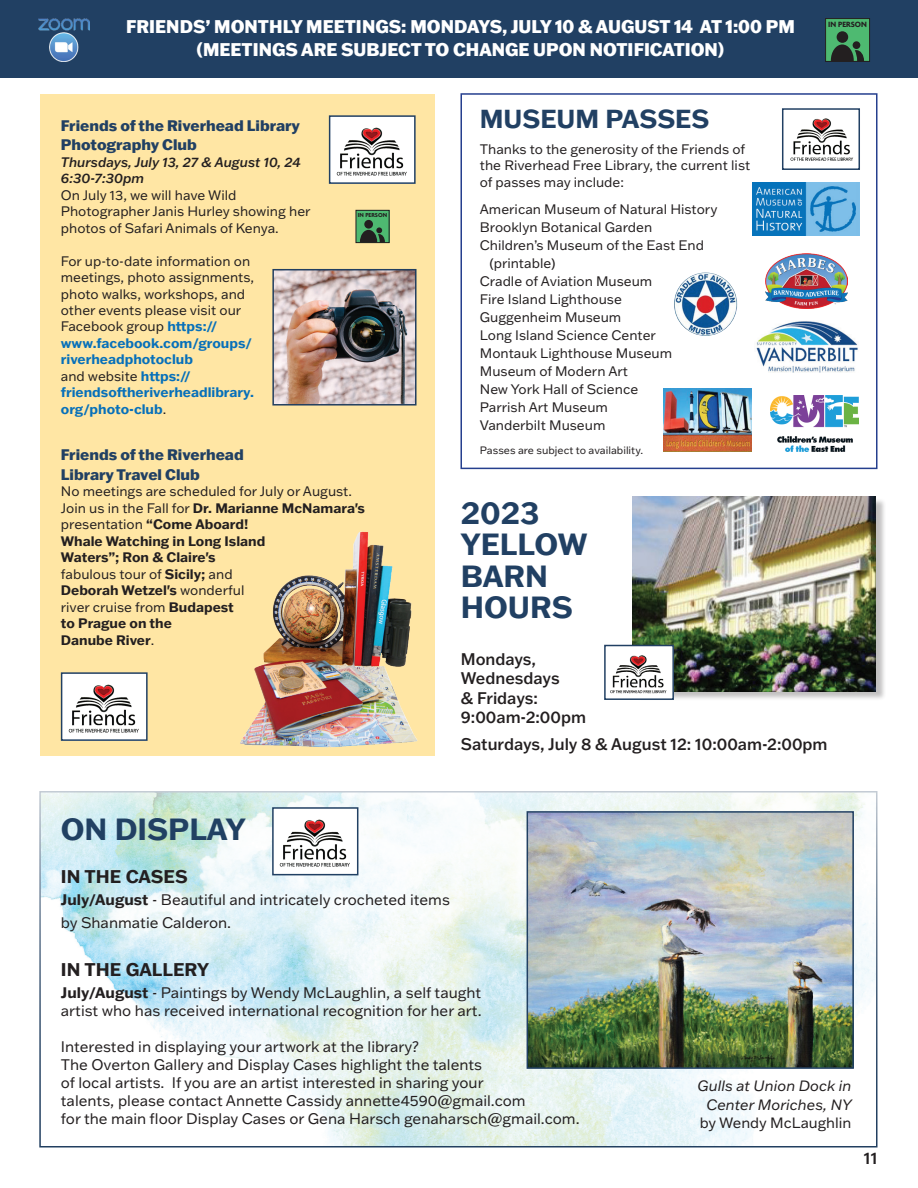
<style>
.page{position:relative;width:918px;height:1188px;background:#fff}
.page>*{position:absolute;margin:0;border:0;box-sizing:border-box;transform-origin:0 0}
.t1{font:700 30px/31.5px "Franklin Gothic ATF";color:#214063}
.t2{font:700 25.5px "Franklin Gothic ATF";color:#214063}
.t3{font:800 18px/22.5px "Franklin Gothic ATF";color:#fff;text-align:center}
.t4{font:700 18px "Franklin Gothic ATF";color:#231f20}
.t5{font:500 16.5px/19.5px "Franklin Gothic ATF";color:#231f20}
.t6{font:15px/18px "Franklin Gothic ATF";color:#231f20}
.t7{font:800 15px/19.5px "Franklin Gothic ATF";color:#214063}
.t8{font:italic 14.7px/18.3px "Franklin Gothic ATF";color:#231f20;text-align:right}
.t9{font:14.7px "Franklin Gothic ATF";color:#231f20}
.t10{font:13.5px/16.5px "Franklin Gothic ATF";color:#231f20}
.t11{font:700 13.5px/16.5px "Franklin Gothic ATF";color:#231f20}
.t12{font:italic 500 13.5px/16.5px "Franklin Gothic ATF";color:#231f20}
.t13{font:10.5px "Franklin Gothic ATF";color:#231f20}
.t14{font:700 8.25px "Agenda";color:#231f20}
.t15{font:700 6.15px "Agenda";color:#231f20}
.s1{font-weight:700;color:#0770ba}
.s2{font-weight:400}
.s3{font-weight:700}
</style>
<div class="page">
<div style="left:40px;top:95px;width:395px;height:661px;background:#ffe6a4"></div>
<img style="left:240px;top:531px;width:178px;height:217px">
<div style="left:0;top:0;width:918px;height:78px;background:#214063"></div>
<div style="left:634px;top:498px;width:252px;height:203px;background:#231f20;opacity:.28"></div>
<img style="left:633px;top:497px;width:243px;height:194px">
<div style="left:356px;top:210px;width:33px;height:33px;background:#4eba71"></div>
<div style="left:356px;top:210px;width:34px;height:33px;border:1px solid #231f20"></div>
<svg style="left:360px;top:220px;width:25px;height:23px"></svg>
<div style="left:605px;top:646px;width:68px;height:53px;background:#fff"></div>
<img style="left:610px;top:655px;width:57px;height:39px">
<div style="left:604px;top:645px;width:70px;height:55px;border:2px solid #214063"></div>
<img style="left:275px;top:272px;width:139px;height:131px">
<div style="left:272px;top:269px;width:145px;height:137px;border:2px solid #223f60"></div>
<img style="left:42px;top:794px;width:833px;height:351px">
<div style="left:39px;top:791px;width:839px;height:357px;border:2px solid #223f60"></div>
<div style="left:330px;top:116px;width:85px;height:67px;background:#fff"></div>
<img style="left:336px;top:127px;width:71px;height:49px">
<div style="left:329px;top:115px;width:87px;height:69px;border:2px solid #214063"></div>
<div style="left:62px;top:673px;width:85px;height:67px;background:#fff"></div>
<img style="left:68px;top:684px;width:71px;height:49px">
<div style="left:61px;top:672px;width:87px;height:69px;border:2px solid #214063"></div>
<div style="left:273px;top:808px;width:85px;height:67px;background:#fff"></div>
<img style="left:279px;top:819px;width:71px;height:48px">
<div style="left:272px;top:807px;width:86px;height:68px;border:2px solid #214063"></div>
<img style="left:530px;top:814px;width:321px;height:252px">
<div style="left:527px;top:811px;width:327px;height:258px;border:2px solid #214063"></div>
<img style="left:39px;top:18px;width:51px;height:43px">
<div style="left:826px;top:19px;width:44px;height:42px;background:#4eba71"></div>
<div style="left:825px;top:18px;width:45px;height:44px;border:1px solid #231f20"></div>
<svg style="left:831px;top:31px;width:33px;height:30px"></svg>
<div style="left:460px;top:93px;width:418px;height:376px;background:#fff;border:2px solid #253f8e"></div>
<img style="left:770px;top:395px;width:88px;height:56px">
<img style="left:790px;top:118px;width:63px;height:43px">
<div style="left:782px;top:108px;width:78px;height:62px;border:2px solid #214063"></div>
<img style="left:663px;top:388px;width:88px;height:63px">
<img style="left:756px;top:321px;width:102px;height:52px">
<img style="left:674px;top:273px;width:63px;height:63px;border-radius:32px">
<img style="left:753px;top:182px;width:107px;height:54px">
<img style="left:765px;top:254px;width:82px;height:55px">
<h3 class="t3" style="left:126px;top:15px;width:670px">FRIENDS’ MONTHLY MEETINGS: MONDAYS, JULY 10 &amp; AUGUST 14 AT 1:00 PM (MEETINGS ARE SUBJECT TO CHANGE UPON NOTIFICATION)</h3>
<p class="t14" style="left:828px;top:20px;width:40px">IN PERSON</p>
<p class="t7" style="left:61px;top:115px;width:241px">Friends of the Riverhead Library<br>Photography Club</p>
<p class="t12" style="left:61px;top:153px;width:242px">Thursdays, July 13, 27 &amp; August 10, 24<br>6:30-7:30pm</p>
<p class="t10" style="left:61px;top:186px;width:251px">On July 13, we will have Wild<br>Photographer Janis Hurley showing her photos of Safari Animals of Kenya.</p>
<p class="t10" style="left:61px;top:252px;width:195px">For up-to-date information on meetings, photo assignments, photo walks, workshops, and other events please visit our<br>Facebook group <span class="s1">https:// www.facebook.com/groups/ riverheadphotoclub<br></span>and website <span class="s1">https:// friendsoftheriverheadlibrary. org/photo-club</span>.</p>
<p class="t7" style="left:61px;top:445px;width:184px">Friends of the Riverhead<br>Library Travel Club</p>
<p class="t11" style="left:61px;top:483px;width:306px"><span class="s2">No meetings are scheduled for July or August.<br>Join us in the Fall for</span> Dr. Marianne McNamara's <span class="s2">presentation</span> “Come Aboard!<br>Whale Watching in Long Island<br>Waters”; Ron &amp; Claire's<br><span class="s2">fabulous tour of</span> Sicily; <span class="s2">and<br></span>Deborah Wetzel's <span class="s2">wonderful<br>river cruise from</span> Budapest<br>to Prague on the<br>Danube River<span class="s2">.</span></p>
<p class="t15" style="left:358px;top:212px;width:31px">IN PERSON</p>
<h2 class="t2" style="left:480px;top:102px;width:231px">MUSEUM PASSES</h2>
<p class="t10" style="left:480px;top:140px;width:272px">Thanks to the generosity of the Friends of the Riverhead Free Library, the current list of passes may include:</p>
<p class="t10" style="left:480px;top:200px;width:239px">American Museum of Natural History</p>
<p class="t10" style="left:480px;top:218px;width:174px">Brooklyn Botanical Garden</p>
<p class="t10" style="left:480px;top:236px;width:226px">Children’s Museum of the East End</p>
<p class="t10" style="left:490px;top:254px;width:67px">(printable)</p>
<p class="t10" style="left:480px;top:272px;width:174px">Cradle of Aviation Museum</p>
<p class="t10" style="left:480px;top:290px;width:144px">Fire Island Lighthouse</p>
<p class="t10" style="left:480px;top:308px;width:143px">Guggenheim Museum</p>
<p class="t10" style="left:480px;top:326px;width:178px">Long Island Science Center</p>
<p class="t10" style="left:480px;top:344px;width:194px">Montauk Lighthouse Museum</p>
<p class="t10" style="left:480px;top:362px;width:150px">Museum of Modern Art</p>
<p class="t10" style="left:480px;top:380px;width:160px">New York Hall of Science</p>
<p class="t10" style="left:480px;top:398px;width:130px">Parrish Art Museum</p>
<p class="t10" style="left:480px;top:416px;width:127px">Vanderbilt Museum</p>
<p class="t13" style="left:480px;top:443px;width:165px">Passes are subject to availability.</p>
<h1 class="t1" style="left:461px;top:496px;width:128px">2023<br>YELLOW<br>BARN<br>HOURS</h1>
<p class="t5" style="left:461px;top:648px;width:127px">Mondays,<br>Wednesdays<br>&amp; Fridays:<br>9:00am-2:00pm</p>
<p class="t5" style="left:461px;top:734px;width:368px">Saturdays, July 8 &amp; August 12: 10:00am-2:00pm</p>
<h1 class="t1" style="left:61px;top:812px;width:187px">ON DISPLAY</h1>
<h3 class="t4" style="left:61px;top:864px;width:128px">IN THE CASES</h3>
<p class="t6" style="left:61px;top:888px;width:391px;line-height:22.5px"><span class="s3">July/August</span> - Beautiful and intricately crocheted items by Shanmatie Calderon.</p>
<h3 class="t4" style="left:61px;top:957px;width:150px">IN THE GALLERY</h3>
<p class="t6" style="left:61px;top:984px;width:422px"><span class="s3">July/August</span> - Paintings by Wendy McLaughlin, a self taught artist who has received international recognition for her art.</p>
<p class="t6" style="left:61px;top:1038px;width:520px">Interested in displaying your artwork at the library?<br>The Overton Gallery and Display Cases highlight the talents<br>of local artists. If you are an artist interested in sharing your<br>talents, please contact Annette Cassidy annette4590@gmail.com<br>for the main floor Display Cases or Gena Harsch genaharsch@gmail.com.</p>
<p class="t8" style="left:698px;top:1077px;width:156px">Gulls at Union Dock in<br>Center Moriches, NY</p>
<p class="t9" style="left:700px;top:1113px;width:153px">by Wendy McLaughlin</p>
<p class="t5" style="left:864px;top:1148px;width:15px">11</p>
</div>
